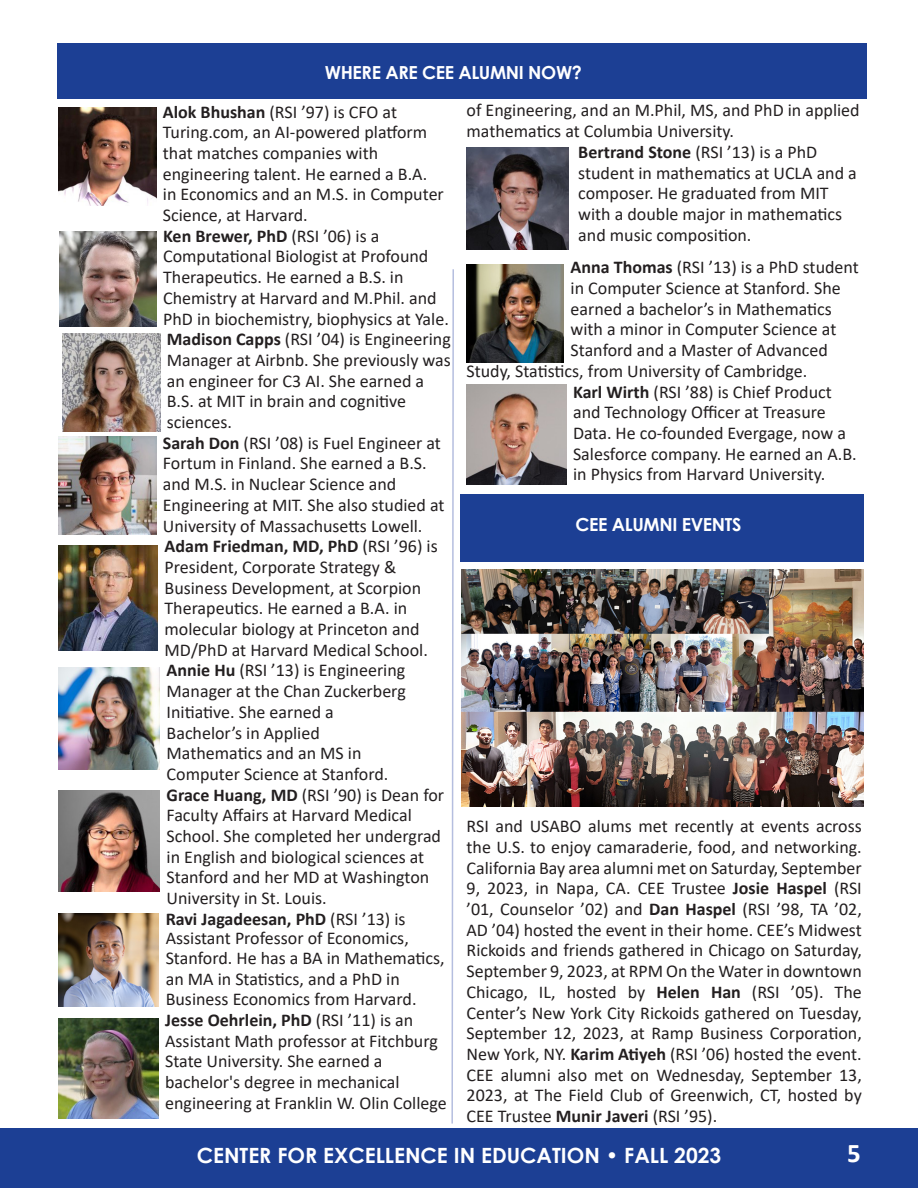
<style>
.page{position:relative;width:918px;height:1188px;background:#fff}
.page>*{position:absolute;margin:0;border:0;box-sizing:border-box;transform-origin:0 0}
.t1{font:700 27px "Calibri";color:#fff}
.t2{font:700 21px "Century Gothic";color:#fff}
.t3{font:18px/20.7px "Calibri";color:#231f20}
.t4{font:700 18px "Century Gothic";letter-spacing:-.02em;color:#fff}
.s1{font-weight:700}
</style>
<div class="page">
<div style="left:0;top:1128px;width:918px;height:60px;background:#1c3f94"></div>
<img style="left:58px;top:108px;width:98px;height:98px">
<img style="left:59px;top:232px;width:97px;height:95px">
<img style="left:62px;top:334px;width:98px;height:97px">
<img style="left:58px;top:436px;width:98px;height:98px">
<img style="left:58px;top:546px;width:100px;height:105px">
<img style="left:58px;top:668px;width:102px;height:101px">
<img style="left:58px;top:790px;width:102px;height:102px">
<img style="left:58px;top:914px;width:101px;height:92px">
<img style="left:58px;top:1019px;width:100px;height:99px">
<img style="left:467px;top:147px;width:102px;height:103px">
<img style="left:467px;top:265px;width:97px;height:97px">
<img style="left:467px;top:385px;width:99px;height:99px">
<div style="left:57px;top:43px;width:809px;height:55px;background:#1c3f94"></div>
<div style="left:460px;top:494px;width:404px;height:68px;background:#1c3f94"></div>
<svg style="left:451px;top:269px;width:3px;height:855px"></svg>
<img style="left:462px;top:570px;width:401px;height:236px">
<p class="t4" style="left:325px;top:58px;width:259px">WHERE ARE CEE ALUMNI NOW?</p>
<p class="t3" style="left:163px;top:101px;width:236px"><span class="s1">Alok Bhushan</span> (RSI ’97) is CFO at</p>
<p class="t3" style="left:163px;top:121px;width:283px">Turing.com, an AI-powered platform that matches companies with engineering talent. He earned a B.A. in Economics and an M.S. in Computer<br>Science, at Harvard.</p>
<p class="t3" style="left:163px;top:225px;width:287px"><span class="s1">Ken Brewer, PhD</span> (RSI ’06) is a Computational Biologist at Profound Therapeutics. He earned a B.S. in Chemistry at Harvard and M.Phil. and PhD in biochemistry, biophysics at Yale.</p>
<p class="t3" style="left:167px;top:328px;width:286px"><span class="s1">Madison Capps</span> (RSI ’04) is Engineering<br>Manager at Airbnb. She previously was an engineer for C3 AI. She earned a<br>B.S. at MIT in brain and cognitive sciences.</p>
<p class="t3" style="left:163px;top:432px;width:283px"><span class="s1">Sarah Don</span> (RSI ’08) is Fuel Engineer at Fortum in Finland. She earned a B.S. and M.S. in Nuclear Science and Engineering at MIT. She also studied at University of Massachusetts Lowell.</p>
<p class="t3" style="left:165px;top:535px;width:275px"><span class="s1">Adam Friedman, MD, PhD</span> (RSI ’96) is President, Corporate Strategy &amp; Business Development, at Scorpion Therapeutics. He earned a B.A. in molecular biology at Princeton and MD/PhD at Harvard Medical School.</p>
<p class="t3" style="left:167px;top:660px;width:241px;text-align:justify"><span class="s1">Annie Hu</span> (RSI ’13) is Engineering Manager at the Chan Zuckerberg Initiative. She earned a</p>
<p class="t3" style="left:167px;top:722px;width:155px">Bachelor’s in Applied</p>
<p class="t3" style="left:167px;top:742px;width:196px">Mathematics and an MS in</p>
<p class="t3" style="left:167px;top:763px;width:223px">Computer Science at Stanford.</p>
<p class="t3" style="left:167px;top:784px;width:279px"><span class="s1">Grace Huang, MD</span> (RSI ’90) is Dean for Faculty Affairs at Harvard Medical School. She completed her undergrad in English and biological sciences at Stanford and her MD at Washington University in St. Louis.</p>
<p class="t3" style="left:166px;top:908px;width:280px;line-height:20.1px"><span class="s1">Ravi Jagadeesan, PhD</span> (RSI ’13) is Assistant Professor of Economics, Stanford. He has a BA in Mathematics, an MA in Statistics, and a PhD in Business Economics from Harvard.</p>
<p class="t3" style="left:165px;top:1009px;width:283px"><span class="s1">Jesse Oehrlein, PhD</span> (RSI ’11) is an Assistant Math professor at Fitchburg State University. She earned a bachelor's degree in mechanical engineering at Franklin W. Olin College</p>
<p class="t3" style="left:467px;top:100px;width:395px">of Engineering, and an M.Phil, MS, and PhD in applied mathematics at Columbia University.</p>
<p class="t3" style="left:578px;top:141px;width:280px"><span class="s1">Bertrand Stone</span> (RSI ’13) is a PhD student in mathematics at UCLA and a composer. He graduated from MIT with a double major in mathematics and music composition.</p>
<p class="t3" style="left:571px;top:257px;width:290px"><span class="s1">Anna Thomas</span> (RSI ’13) is a PhD student</p>
<p class="t3" style="left:571px;top:277px;width:272px">in Computer Science at Stanford. She</p>
<p class="t3" style="left:571px;top:298px;width:263px">earned a bachelor’s in Mathematics</p>
<p class="t3" style="left:571px;top:319px;width:267px">with a minor in Computer Science at</p>
<p class="t3" style="left:571px;top:339px;width:259px">Stanford and a Master of Advanced</p>
<p class="t3" style="left:467px;top:360px;width:342px">Study, Statistics, from University of Cambridge.</p>
<p class="t3" style="left:573px;top:381px;width:285px"><span class="s1">Karl Wirth</span> (RSI ’88) is Chief Product and Technology Officer at Treasure Data. He co-founded Evergage, now a Salesforce company. He earned an A.B. in Physics from Harvard University.</p>
<p class="t4" style="left:576px;top:511px;width:167px">CEE ALUMNI EVENTS</p>
<p class="t3" style="left:467px;top:815px;width:397px;text-align:justify">RSI and USABO alums met recently at events across the U.S. to enjoy camaraderie, food, and networking.<br>California Bay area alumni met on Saturday, September 9, 2023, in Napa, CA. CEE Trustee <span class="s1">Josie Haspel</span> (RSI ’01, Counselor ’02) and <span class="s1">Dan Haspel</span> (RSI ’98, TA ’02, AD ’04) hosted the event in their home. CEE’s Midwest Rickoids and friends gathered in Chicago on Saturday, September 9, 2023, at RPM On the Water in downtown Chicago, IL, hosted by <span class="s1">Helen Han</span> (RSI ’05). The Center’s New York City Rickoids gathered on Tuesday, September 12, 2023, at Ramp Business Corporation, New York, NY. <span class="s1">Karim Atiyeh</span> (RSI ’06) hosted the event.<br>CEE alumni also met on Wednesday, September 13, 2023, at The Field Club of Greenwich, CT, hosted by CEE Trustee <span class="s1">Munir Javeri</span> (RSI ’95).</p>
<p class="t2" style="left:197px;top:1139px;width:526px">CENTER FOR EXCELLENCE IN EDUCATION • FALL 2023</p>
<p class="t1" style="left:847px;top:1134px;width:15px">5</p>
</div>
